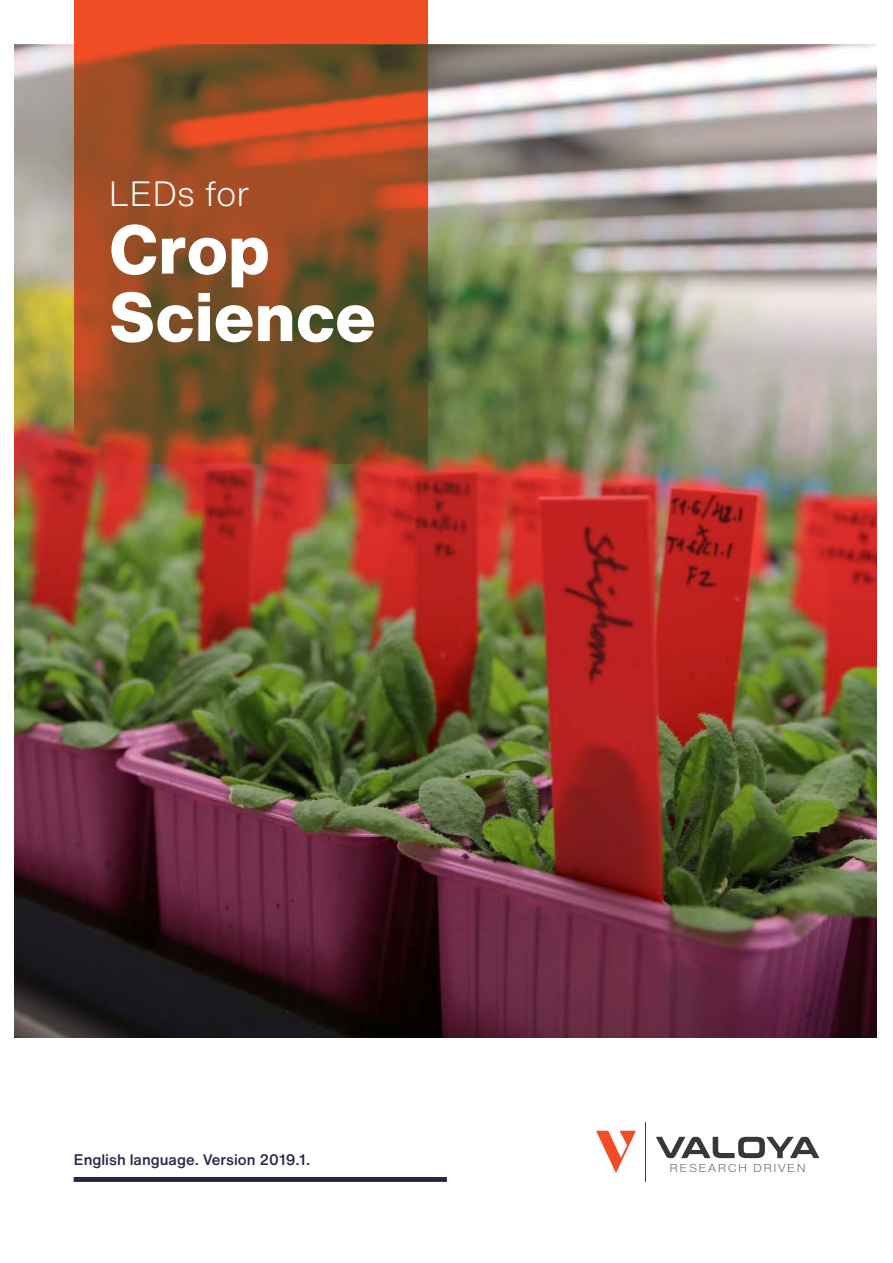
<style>
.page{position:relative;width:893px;height:1263px;background:#fff}
.page>*{position:absolute;margin:0;border:0;box-sizing:border-box;transform-origin:0 0}
.t1{font:800 67.5px/67.5px "Helvetica Now Text";color:#fff}
.t2{font:300 34.5px "Helvetica Now Text";color:#fff}
.t3{font:500 15px "Helvetica Now Text";color:#2e2247}
.t4{font:300 11.25px "Helvetica Now Text";letter-spacing:.105em;color:rgb(62 66 69/.85);scale:1.09 1}
</style>
<div class="page">
<img style="left:14px;top:45px;width:862px;height:992px">
<svg style="left:74px;top:0;width:353px;height:463px;background:#934c24"></svg>
<svg style="left:596px;top:1131px;width:40px;height:42px"></svg>
<svg style="left:656px;top:1137px;width:163px;height:21px"></svg>
<hr style="left:645px;top:1122px;width:1px;height:59px;background:#414042">
<hr style="left:74px;top:1177px;width:372px;height:4px;background:#2e2247">
<h2 class="t2" style="left:109px;top:168px;width:142px">LEDs for</h2>
<h1 class="t1" style="left:109px;top:214px;width:269px">Crop<br>Science</h1>
<p class="t3" style="left:74px;top:1148px;width:238px">English language. Version 2019.1.</p>
<p class="t4" style="left:669px;top:1159px;width:127px">RESEARCH DRIVEN</p>
</div>
